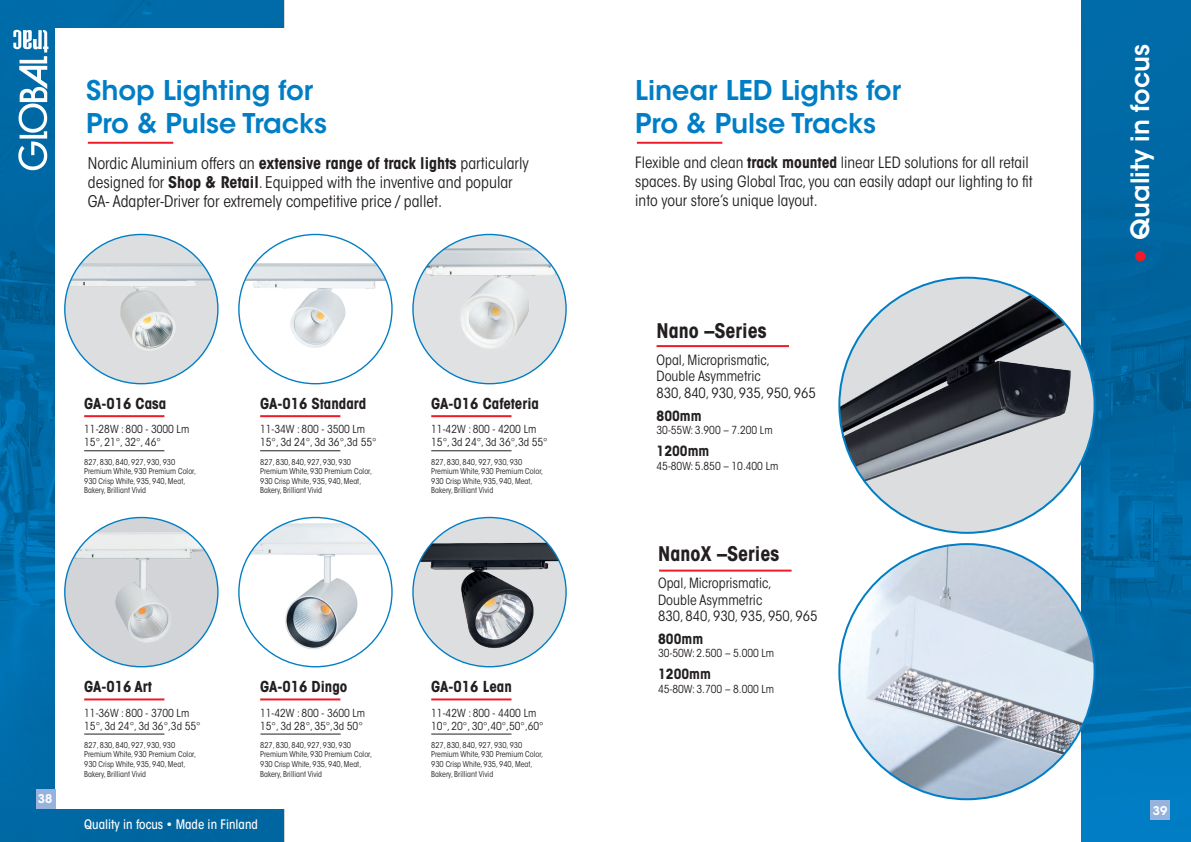
<style>
.page{position:relative;width:1191px;height:842px;background:#fff}
.page>*{position:absolute;margin:0;border:0;box-sizing:border-box;transform-origin:0 0}
.t1{font:600 27px/32.4px "ITC Avant Garde Std";color:#007ec5}
.t2{font:600 25.1px "ITC Avant Garde Std";color:#fff}
.t3{font:700 condensed 20px "ITC Avant Garde Std";color:#231f20}
.t4{font:condensed 16px/19.2px "ITC Avant Garde Std";color:#231f20}
.t5{font:condensed 15.5px/18.6px "ITC Avant Garde Std";color:#231f20}
.t6{font:700 condensed 15px "ITC Avant Garde Std";color:#231f20}
.t7{font:condensed 14px/16.8px "ITC Avant Garde Std";color:#231f20}
.t8{font:700 condensed 14px "ITC Avant Garde Std";color:#231f20}
.t9{font:500 condensed 13px "ITC Avant Garde Std";color:#fff}
.t10{font:600 12px "ITC Avant Garde Std";color:#fff}
.t11{font:condensed 11px/13.2px "ITC Avant Garde Std";color:#231f20}
.t12{font:condensed 8px/9.6px "ITC Avant Garde Std";color:#231f20}
.s1{font-weight:700}
</style>
<div class="page">
<img style="left:0;top:0;width:284px;height:842px">
<div style="left:55px;top:29px;width:300px;height:780px;background:#fff"></div>
<svg style="left:13px;top:30px;width:35px;height:140px"></svg>
<img style="left:1081px;top:0;width:110px;height:842px">
<hr style="left:84px;top:415px;width:80px;height:2px;background:#ee1c28">
<hr style="left:84px;top:698px;width:80px;height:2px;background:#ee1c28">
<hr style="left:260px;top:415px;width:80px;height:2px;background:#ee1c28">
<hr style="left:260px;top:698px;width:80px;height:2px;background:#ee1c28">
<hr style="left:431px;top:415px;width:80px;height:2px;background:#ee1c28">
<hr style="left:656px;top:345px;width:133px;height:2px;background:#ee1c28">
<hr style="left:659px;top:570px;width:132px;height:2px;background:#ee1c28">
<hr style="left:431px;top:698px;width:80px;height:2px;background:#ee1c28">
<hr style="left:84px;top:450px;width:80px;height:1px;background:#231f20">
<hr style="left:84px;top:733px;width:80px;height:1px;background:#231f20">
<hr style="left:260px;top:450px;width:80px;height:1px;background:#231f20">
<hr style="left:260px;top:733px;width:81px;height:1px;background:#231f20">
<hr style="left:431px;top:450px;width:80px;height:1px;background:#231f20">
<hr style="left:431px;top:733px;width:80px;height:1px;background:#231f20">
<img style="left:290px;top:294px;width:56px;height:54px">
<img style="left:244px;top:263px;width:142px;height:31px">
<img style="left:239px;top:517px;width:152px;height:146px">
<img style="left:413px;top:234px;width:153px;height:144px">
<svg style="left:413px;top:517px;width:153px;height:150px"></svg>
<img style="left:413px;top:528px;width:153px;height:139px">
<div style="left:65px;top:234px;width:153px;height:150px;background:#dddee0;border-radius:50%"></div>
<img style="left:68px;top:280px;width:108px;height:71px">
<img style="left:70px;top:263px;width:142px;height:31px">
<img style="left:65px;top:517px;width:152px;height:150px">
<hr style="left:88px;top:142px;width:85px;height:2px;background:#ee1c28">
<hr style="left:637px;top:142px;width:85px;height:2px;background:#ee1c28">
<img style="left:839px;top:544px;width:255px;height:255px;border-radius:128px">
<img style="left:839px;top:291px;width:255px;height:242px">
<div style="left:1135px;top:251px;width:10px;height:10px;background:#ee1c28;border-radius:50%"></div>
<div style="left:1150px;top:800px;width:20px;height:20px;background:#95b3dd"></div>
<div style="left:36px;top:789px;width:19px;height:20px;background:#95b3dd"></div>
<h1 class="t1" style="left:86px;top:74px;width:242px">Shop Lighting for<br>Pro &amp; Pulse Tracks</h1>
<h1 class="t1" style="left:635px;top:74px;width:267px">Linear LED Lights for<br>Pro &amp; Pulse Tracks</h1>
<h3 class="t4" style="left:88px;top:153px;width:442px">Nordic Aluminium offers an <span class="s1">extensive range of track lights</span> particularly designed for <span class="s1">Shop &amp; Retail</span>. Equipped with the inventive and popular<br>GA- Adapter-Driver for extremely competitive price / pallet.</h3>
<h3 class="t5" style="left:635px;top:153px;width:399px">Flexible and clean <span class="s1">track mounted</span> linear LED solutions for all retail spaces. By using Global Trac, you can easily adapt our lighting to fit into your store’s unique layout.</h3>
<h3 class="t6" style="left:84px;top:394px;width:84px">GA-016 Casa</h3>
<h3 class="t11" style="left:84px;top:423px;width:107px">11-28W : 800 - 3000 Lm<br>15°, 21°, 32°, 46°</h3>
<p class="t12" style="left:84px;top:457px;width:114px">827, 830, 840, 927, 930, 930<br>Premium White, 930 Premium Color,<br>930 Crisp White, 935, 940, Meat,<br>Bakery, Brilliant Vivid</p>
<h3 class="t6" style="left:260px;top:394px;width:108px">GA-016 Standard</h3>
<h3 class="t11" style="left:260px;top:423px;width:118px">11-34W : 800 - 3500 Lm<br>15°, 3d 24°, 3d 36°,3d 55°</h3>
<p class="t12" style="left:260px;top:457px;width:114px">827, 830, 840, 927, 930, 930<br>Premium White, 930 Premium Color,<br>930 Crisp White, 935, 940, Meat,<br>Bakery, Brilliant Vivid</p>
<h3 class="t6" style="left:431px;top:394px;width:109px">GA-016 Cafeteria</h3>
<h3 class="t11" style="left:431px;top:423px;width:118px">11-42W : 800 - 4200 Lm<br>15°, 3d 24°, 3d 36°,3d 55°</h3>
<p class="t12" style="left:431px;top:457px;width:114px">827, 830, 840, 927, 930, 930<br>Premium White, 930 Premium Color,<br>930 Crisp White, 935, 940, Meat,<br>Bakery, Brilliant Vivid</p>
<h3 class="t10" style="left:38px;top:791px;width:16px">38</h3>
<h3 class="t6" style="left:84px;top:677px;width:69px">GA-016 Art</h3>
<h3 class="t11" style="left:84px;top:706px;width:118px">11-36W : 800 - 3700 Lm<br>15°, 3d 24°, 3d 36°,3d 55°</h3>
<p class="t12" style="left:84px;top:740px;width:114px">827, 830, 840, 927, 930, 930<br>Premium White, 930 Premium Color,<br>930 Crisp White, 935, 940, Meat,<br>Bakery, Brilliant Vivid</p>
<h3 class="t6" style="left:260px;top:677px;width:89px">GA-016 Dingo</h3>
<h3 class="t11" style="left:260px;top:706px;width:107px">11-42W : 800 - 3600 Lm<br>15°, 3d 28°, 35°,3d 50°</h3>
<p class="t12" style="left:260px;top:740px;width:114px">827, 830, 840, 927, 930, 930<br>Premium White, 930 Premium Color,<br>930 Crisp White, 935, 940, Meat,<br>Bakery, Brilliant Vivid</p>
<h3 class="t9" style="left:84px;top:817px;width:175px">Quality in focus • Made in Finland</h3>
<h3 class="t6" style="left:431px;top:677px;width:82px">GA-016 Lean</h3>
<h3 class="t11" style="left:431px;top:706px;width:114px">11-42W : 800 - 4400 Lm<br>10°, 20°, 30°,40°,50°,60°</h3>
<p class="t12" style="left:431px;top:740px;width:114px">827, 830, 840, 927, 930, 930<br>Premium White, 930 Premium Color,<br>930 Crisp White, 935, 940, Meat,<br>Bakery, Brilliant Vivid</p>
<h3 class="t3" style="left:656px;top:318px;width:111px">Nano –Series</h3>
<h3 class="t7" style="left:656px;top:351px;width:161px">Opal, Microprismatic,<br>Double Asymmetric<br>830, 840, 930, 935, 950, 965</h3>
<h3 class="t8" style="left:656px;top:407px;width:47px">800mm</h3>
<h3 class="t11" style="left:656px;top:423px;width:118px">30-55W: 3.900 – 7.200 Lm</h3>
<h3 class="t8" style="left:656px;top:442px;width:54px">1200mm</h3>
<h3 class="t11" style="left:656px;top:459px;width:123px">45-80W: 5.850 – 10.400 Lm</h3>
<h3 class="t3" style="left:658px;top:541px;width:123px">NanoX –Series</h3>
<h3 class="t7" style="left:658px;top:574px;width:161px">Opal, Microprismatic,<br>Double Asymmetric<br>830, 840, 930, 935, 950, 965</h3>
<h3 class="t8" style="left:658px;top:630px;width:47px">800mm</h3>
<h3 class="t11" style="left:658px;top:646px;width:118px">30-50W: 2.500 – 5.000 Lm</h3>
<h3 class="t8" style="left:658px;top:665px;width:54px">1200mm</h3>
<h3 class="t11" style="left:658px;top:682px;width:118px">45-80W: 3.700 – 8.000 Lm</h3>
<h2 class="t2" style="left:1124px;top:240px;width:197px;rotate:-90deg">Quality in focus</h2>
<h3 class="t10" style="left:1152px;top:803px;width:16px">39</h3>
</div>
